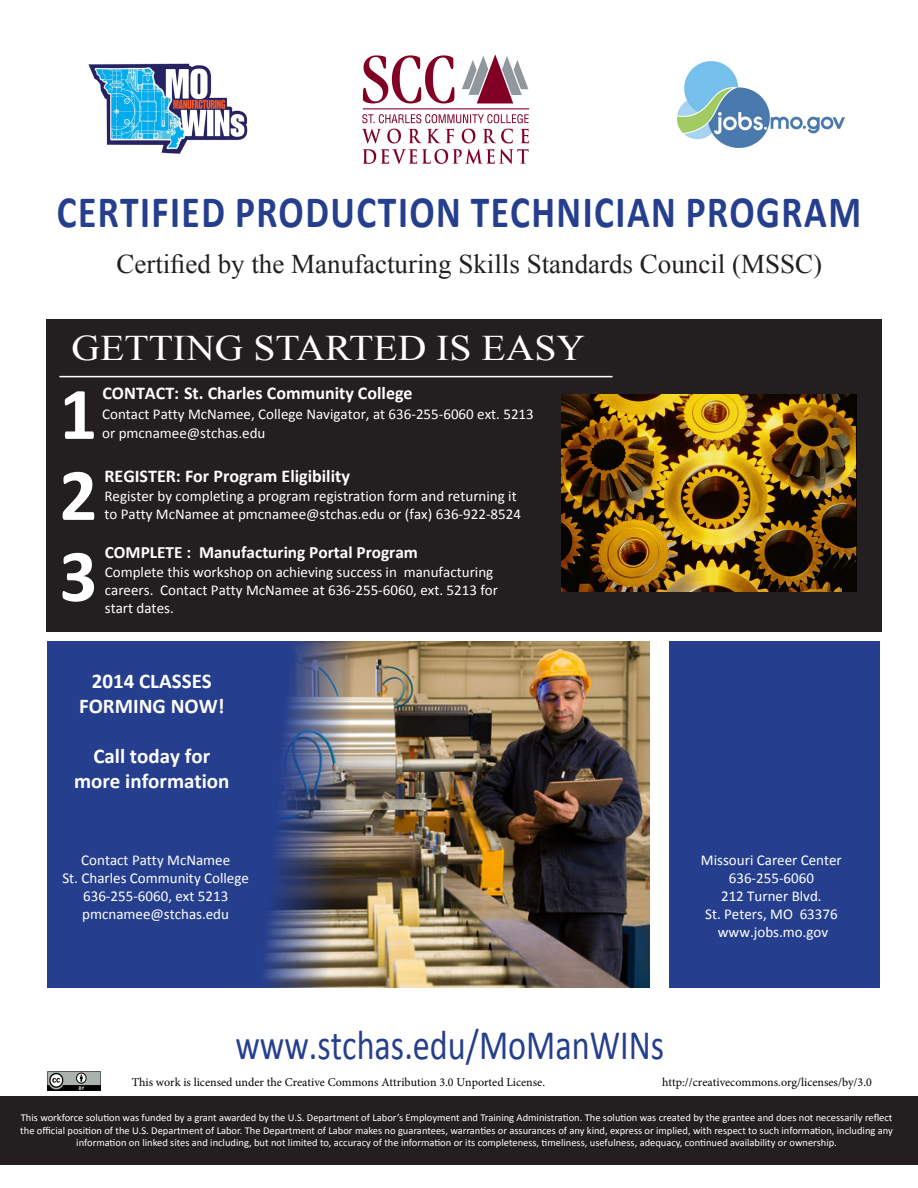
<style>
.page{position:relative;width:918px;height:1188px;background:#fff}
.page>*{position:absolute;margin:0;border:0;box-sizing:border-box;transform-origin:0 0}
.t1{font:700 74.7px "Calibri";color:#fff}
.t2{font:700 45px "Calibri";letter-spacing:.04em;color:#253f8e;scale:.83 1}
.t3{font:42.15px "Calibri";color:#253f8e;scale:.81 1}
.t4{font:36px "Times New Roman";color:#fff;scale:1.1 1}
.t5{font:27px "Times New Roman";color:#231f20}
.t6{font:700 21px/25.2px "Calibri";color:#fff;text-align:center}
.t7{font:700 18px "Calibri";color:#fff}
.t8{font:700 17.25px "Calibri";color:#fff}
.t9{font:15px/18px "Calibri";color:#fff}
.t10{font:12px "Minion Pro";color:#000}
.t11{font:10.5px/12.6px "Calibri";color:#fff;text-align:center}
</style>
<div class="page">
<div style="left:0;top:1096px;width:918px;height:69px;background:#231f20"></div>
<div style="left:46px;top:319px;width:836px;height:313px;background:#231f20"></div>
<hr style="left:59px;top:376px;width:554px;height:1px;background:#fff">
<div style="left:669px;top:641px;width:211px;height:347px;background:#253f8e"></div>
<div style="left:47px;top:641px;width:393px;height:347px;background:#253f8e"></div>
<img style="left:677px;top:62px;width:167px;height:85px">
<img style="left:88px;top:63px;width:160px;height:91px">
<img style="left:362px;top:54px;width:168px;height:110px">
<img style="left:264px;top:641px;width:385px;height:347px">
<img style="left:561px;top:395px;width:296px;height:197px">
<img style="left:48px;top:1072px;width:53px;height:18px">
<p class="t2" style="left:57px;top:184px;width:971px">CERTIFIED PRODUCTION TECHNICIAN PROGRAM</p>
<h3 class="t5" style="left:116px;top:246px;width:707px">Certified by the Manufacturing Skills Standards Council (MSSC)</h3>
<p class="t4" style="left:72px;top:324px;width:468px">GETTING STARTED IS EASY</p>
<p class="t1" style="left:59px;top:368px;width:39px">1</p>
<p class="t1" style="left:59px;top:449px;width:39px">2</p>
<p class="t1" style="left:59px;top:530px;width:39px">3</p>
<h3 class="t7" style="left:102px;top:382px;width:312px">CONTACT: St. Charles Community College</h3>
<h3 class="t9" style="left:102px;top:404px;width:433px;line-height:18.6px">Contact Patty McNamee, College Navigator, at 636-255-6060 ext. 5213 or pmcnamee@stchas.edu</h3>
<h3 class="t7" style="left:104px;top:465px;width:247px">REGISTER: For Program Eligibility</h3>
<h3 class="t9" style="left:104px;top:487px;width:418px;line-height:17.4px">Register by completing a program registration form and returning it to Patty McNamee at pmcnamee@stchas.edu or (fax) 636-922-8524</h3>
<h3 class="t8" style="left:105px;top:542px;width:315px">COMPLETE : Manufacturing Portal Program</h3>
<h3 class="t9" style="left:105px;top:563px;width:395px">Complete this workshop on achieving success in manufacturing careers. Contact Patty McNamee at 636-255-6060, ext. 5213 for start dates.</h3>
<p class="t6" style="left:79px;top:668px;width:147px">2014 CLASSES<br>FORMING NOW!</p>
<p class="t6" style="left:74px;top:744px;width:157px">Call today for more information</p>
<p class="t9" style="left:62px;top:851px;width:188px;text-align:center">Contact Patty McNamee<br>St. Charles Community College<br>636-255-6060, ext 5213 pmcnamee@stchas.edu</p>
<p class="t9" style="left:701px;top:850px;width:142px;text-align:center">Missouri Career Center<br>636-255-6060<br>212 Turner Blvd.<br>St. Peters, MO 63376 www.jobs.mo.gov</p>
<p class="t3" style="left:236px;top:1019px;width:531px">www.stchas.edu/MoManWINs</p>
<p class="t10" style="left:132px;top:1075px;width:415px">This work is licensed under the Creative Commons Attribution 3.0 Unported License.</p>
<p class="t10" style="left:662px;top:1075px;width:211px">http://creativecommons.org/licenses/by/3.0</p>
<p class="t11" style="left:20px;top:1111px;width:874px">This workforce solution was funded by a grant awarded by the U.S. Department of Labor’s Employment and Training Administration. The solution was created by the grantee and does not necessarily reflect the official position of the U.S. Department of Labor. The Department of Labor makes no guarantees, warranties or assurances of any kind, express or implied, with respect to such information, including any information on linked sites and including, but not limited to, accuracy of the information or its completeness, timeliness, usefulness, adequacy, continued availability or ownership.</p>
</div>
